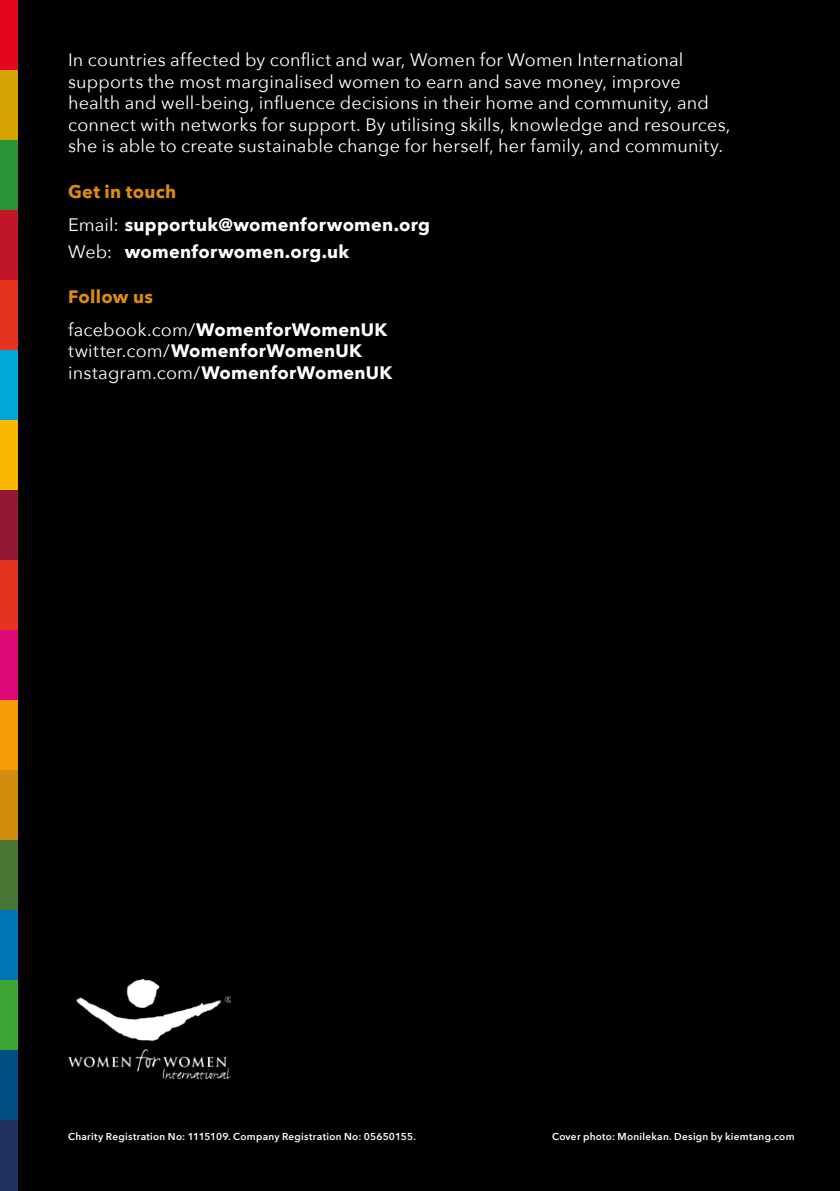
<style>
.page{position:relative;width:840px;height:1191px;background:#fff}
.page>*{position:absolute;margin:0;border:0;box-sizing:border-box;transform-origin:0 0}
.t1{font:18px/21.6px "Avenir Next";letter-spacing:.01em;color:#fff}
.t2{font:700 18px/33px "Avenir Next";letter-spacing:.015em;color:#fff}
.t3{font:600 10px "Avenir Next";letter-spacing:.03em;color:#fff}
.s1{color:#dc8e09}
.s2{font-weight:400}
</style>
<div class="page">
<div style="left:0;top:0;width:839px;height:1191px;background:#000"></div>
<div style="left:0;top:0;width:17px;height:70px;background:#e2061f"></div>
<div style="left:0;top:70px;width:17px;height:70px;background:#d6a102"></div>
<div style="left:0;top:140px;width:17px;height:70px;background:#289438"></div>
<div style="left:0;top:210px;width:17px;height:70px;background:#c11628"></div>
<div style="left:0;top:280px;width:17px;height:70px;background:#e6331d"></div>
<div style="left:0;top:350px;width:17px;height:70px;background:#00a7d7"></div>
<div style="left:0;top:420px;width:17px;height:70px;background:#fbb800"></div>
<div style="left:0;top:490px;width:17px;height:70px;background:#931831"></div>
<div style="left:0;top:560px;width:17px;height:70px;background:#e6331d"></div>
<div style="left:0;top:630px;width:17px;height:70px;background:#dd0979"></div>
<div style="left:0;top:700px;width:17px;height:70px;background:#f59d08"></div>
<div style="left:0;top:770px;width:17px;height:70px;background:#d28d0e"></div>
<div style="left:0;top:840px;width:17px;height:70px;background:#4a7635"></div>
<div style="left:0;top:910px;width:17px;height:70px;background:#0076b8"></div>
<div style="left:0;top:980px;width:17px;height:71px;background:#3ea635"></div>
<div style="left:0;top:1051px;width:17px;height:70px;background:#004c84"></div>
<div style="left:0;top:1121px;width:17px;height:70px;background:#1f3262"></div>
<img style="left:68px;top:979px;width:163px;height:99px">
<p class="t1" style="left:68px;top:48px;width:663px">In countries affected by conflict and war, Women for Women International supports the most marginalised women to earn and save money, improve health and well-being, influence decisions in their home and community, and connect with networks for support. By utilising skills, knowledge and resources, she is able to create sustainable change for herself, her family, and community.</p>
<p class="t2" style="left:68px;top:175px;width:363px"><span class="s1">Get in touch<br></span><span class="s2">Email:</span> supportuk@womenforwomen.org</p>
<p class="t2" style="left:68px;top:235px;width:282px"><span class="s2">Web:</span> womenforwomen.org.uk</p>
<p class="t2" style="left:68px;top:279px;width:320px"><span class="s1">Follow us </span><span class="s2">facebook.com/</span>WomenforWomenUK</p>
<p class="t2" style="left:68px;top:340px;width:325px;line-height:21.6px"><span class="s2">twitter.com/</span>WomenforWomenUK <span class="s2">instagram.com/</span>WomenforWomenUK</p>
<p class="t3" style="left:68px;top:1127px;width:349px">Charity Registration No: 1115109. Company Registration No: 05650155.</p>
<p class="t3" style="left:551px;top:1127px;width:244px">Cover photo: Monilekan. Design by kiemtang.com</p>
</div>
